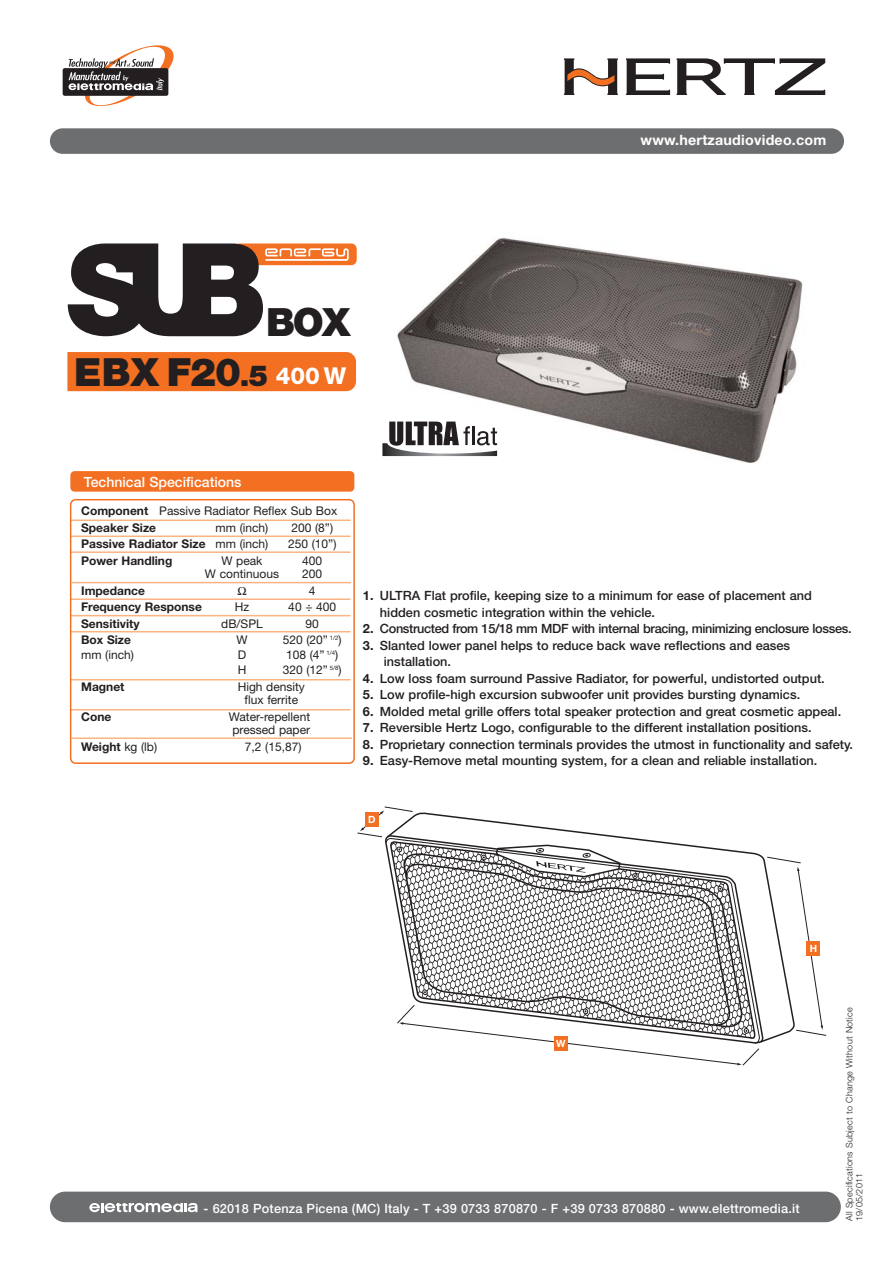
<style>
.page{position:relative;width:893px;height:1263px;background:#fff}
.page>*{position:absolute;margin:0;border:0;box-sizing:border-box;transform-origin:0 0}
.t1{font:900 39px "Helvetica Neue";color:#231f20}
.t2{font:900 38.85px "Helvetica Neue";letter-spacing:-.015em;color:#231f20}
.t3{font:700 14.25px "Helvetica Neue";letter-spacing:.015em;color:#fff}
.t4{font:500 14.1px "Helvetica Neue";color:#fff}
.t5{font:500 12.75px/16.5px "Helvetica Neue";color:#231f20}
.t6{font:500 12.75px "Helvetica Neue";letter-spacing:.015em;color:#fff}
.t7{font:500 12.75px "Helvetica Neue";letter-spacing:-.03em;color:#231f20}
.t8{font:12px/13.5px "Helvetica Neue";color:#231f20;text-align:center}
.t9{font:700 12px "Helvetica Neue";color:#231f20}
.t10{font:12px "Herculanum";color:#231f20}
.t11{font:700 10.05px "Helvetica Neue";color:#fff}
.t12{font:300 9px/9.8px "Helvetica Neue";letter-spacing:.03em;color:#231f20}
.s1{font-size:28.95px}
.s2{font-weight:800;font-size:23.4px;color:#fff}
.s3{font-weight:700}
.s4{font-weight:400}
</style>
<div class="page">
<img style="left:389px;top:238px;width:414px;height:225px">
<svg style="left:564px;top:58px;width:54px;height:37px"></svg>
<svg style="left:626px;top:58px;width:44px;height:37px"></svg>
<svg style="left:676px;top:58px;width:149px;height:37px"></svg>
<div style="left:50px;top:128px;width:794px;height:26px;background:#6d6e70;border-radius:13px"></div>
<div style="left:50px;top:1191px;width:791px;height:31px;background:#6d6e70;border-radius:15px"></div>
<svg style="left:89px;top:1203px;width:108px;height:9px"></svg>
<svg style="left:63px;top:45px;width:111px;height:61px"></svg>
<div style="left:67px;top:352px;width:289px;height:39px;background:#f36f21"></div>
<svg style="left:68px;top:243px;width:289px;height:93px"></svg>
<div style="left:70px;top:471px;width:284px;height:21px;background:#f36f21;border-radius:4px"></div>
<svg style="left:386px;top:812px;width:393px;height:231px"></svg>
<svg style="left:390px;top:841px;width:365px;height:199px"></svg>
<svg style="left:402px;top:852px;width:341px;height:152px"></svg>
<svg style="left:403px;top:863px;width:329px;height:141px"></svg>
<svg style="left:357px;top:806px;width:56px;height:31px"></svg>
<svg style="left:767px;top:856px;width:59px;height:180px"></svg>
<svg style="left:397px;top:1004px;width:363px;height:62px"></svg>
<svg style="left:70px;top:499px;width:285px;height:265px"></svg>
<hr style="left:71px;top:582px;width:280px;height:1px;background:#fab383">
<svg style="left:382px;top:422px;width:115px;height:34px"></svg>
<p class="t3" style="left:640px;top:135px;width:187px">www.hertzaudiovideo.com</p>
<h1 class="t1" style="left:266px;top:308px;width:86px">BOX</h1>
<h2 class="t2" style="left:74px;top:358px;width:273px">EBX F20<span class="s1">.5</span> <span class="s2">400 W</span></h2>
<p class="t4" style="left:84px;top:477px;width:159px">Technical Specifications</p>
<p class="t8" style="left:81px;top:504px;width:258px;line-height:16.5px;text-align:left"><span class="s3">Component</span> Passive Radiator Reflex Sub Box<br><span class="s3">Speaker Size</span></p>
<p class="t8" style="left:216px;top:522px;width:54px">mm (inch)</p>
<p class="t8" style="left:291px;top:522px;width:43px">200 (8”)</p>
<p class="t9" style="left:81px;top:540px;width:189px">Passive Radiator Size <span class="s4">mm (inch)</span></p>
<p class="t8" style="left:288px;top:538px;width:50px">250 (10”)</p>
<p class="t9" style="left:81px;top:556px;width:93px">Power Handling</p>
<p class="t8" style="left:222px;top:555px;width:43px">W peak</p>
<p class="t8" style="left:302px;top:555px;width:22px">400</p>
<p class="t8" style="left:205px;top:568px;width:76px">W continuous</p>
<p class="t8" style="left:302px;top:568px;width:22px">200</p>
<p class="t9" style="left:81px;top:586px;width:65px">Impedance</p>
<p class="t10" style="left:237px;top:588px;width:11px">Ω</p>
<p class="t8" style="left:309px;top:585px;width:8px">4</p>
<p class="t9" style="left:81px;top:603px;width:122px">Frequency Response</p>
<p class="t8" style="left:235px;top:601px;width:16px">Hz</p>
<p class="t8" style="left:288px;top:601px;width:49px">40 ÷ 400</p>
<p class="t9" style="left:81px;top:619px;width:60px">Sensitivity</p>
<p class="t8" style="left:221px;top:618px;width:43px">dB/SPL</p>
<p class="t8" style="left:306px;top:618px;width:15px">90</p>
<p class="t9" style="left:81px;top:636px;width:51px">Box Size</p>
<p class="t8" style="left:236px;top:634px;width:13px">W</p>
<p class="t8" style="left:283px;top:634px;width:60px">520 (20” <sup>1/2</sup>)</p>
<p class="t8" style="left:81px;top:649px;width:54px">mm (inch)</p>
<p class="t8" style="left:238px;top:649px;width:10px">D</p>
<p class="t8" style="left:286px;top:649px;width:54px">108 (4” <sup>1/4</sup>)</p>
<p class="t8" style="left:238px;top:664px;width:10px">H</p>
<p class="t8" style="left:283px;top:664px;width:60px">320 (12” <sup>5/8</sup>)</p>
<p class="t9" style="left:81px;top:682px;width:45px">Magnet</p>
<p class="t8" style="left:238px;top:681px;width:69px">High density flux ferrite</p>
<p class="t9" style="left:81px;top:712px;width:32px">Cone</p>
<p class="t8" style="left:229px;top:711px;width:83px">Water-repellent pressed paper</p>
<p class="t9" style="left:81px;top:742px;width:77px">Weight <span class="s4">kg (lb)</span></p>
<p class="t8" style="left:245px;top:741px;width:58px">7,2 (15,87)</p>
<p class="t5" style="left:380px;top:588px;width:433px;text-indent:-17px"><span class="s3">1.</span> ULTRA Flat profile, keeping size to a minimum for ease of placement and hidden cosmetic integration within the vehicle.</p>
<p class="t7" style="left:363px;top:624px;width:490px"><span class="s3">2.</span> Constructed from 15/18 mm MDF with internal bracing, minimizing enclosure losses.</p>
<p class="t5" style="left:384px;top:638px;width:408px;text-indent:-21px"><span class="s3">3.</span> Slanted lower panel helps to reduce back wave reflections and eases installation.</p>
<p class="t5" style="left:363px;top:671px;width:463px"><span class="s3">4.</span> Low loss foam surround Passive Radiator, for powerful, undistorted output.</p>
<p class="t5" style="left:363px;top:687px;width:439px"><span class="s3">5.</span> Low profile-high excursion subwoofer unit provides bursting dynamics.</p>
<p class="t5" style="left:363px;top:704px;width:480px"><span class="s3">6.</span> Molded metal grille offers total speaker protection and great cosmetic appeal.</p>
<p class="t5" style="left:363px;top:720px;width:450px"><span class="s3">7.</span> Reversible Hertz Logo, configurable to the different installation positions.</p>
<p class="t5" style="left:363px;top:737px;width:492px"><span class="s3">8.</span> Proprietary connection terminals provides the utmost in functionality and safety.</p>
<p class="t5" style="left:363px;top:753px;width:456px"><span class="s3">9.</span> Easy-Remove metal mounting system, for a clean and reliable installation.</p>
<p class="t11" style="left:368px;top:816px;width:9px">D</p>
<p class="t11" style="left:810px;top:944px;width:9px">H</p>
<p class="t11" style="left:556px;top:1040px;width:11px">W</p>
<p class="t6" style="left:204px;top:1204px;width:598px">- 62018 Potenza Picena (MC) Italy - T +39 0733 870870 - F +39 0733 870880 - www.elettromedia.it</p>
<p class="t12" style="left:845px;top:1221px;width:216px;rotate:-90deg">All Specifications Subject to Change Without Notice<br>19/05/2011</p>
</div>
